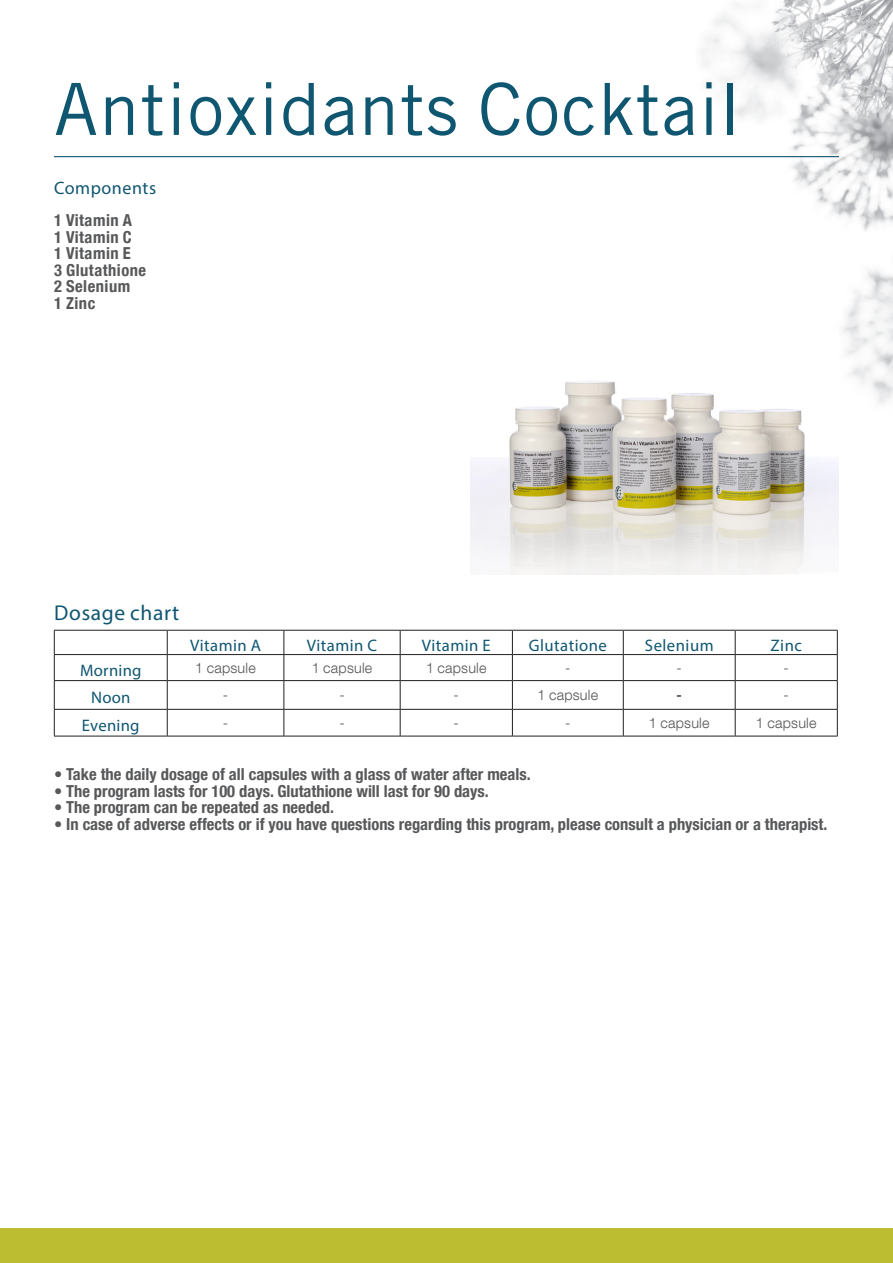
<style>
.page{position:relative;width:893px;height:1263px;background:#fff}
.page>*{position:absolute;margin:0;border:0;box-sizing:border-box;transform-origin:0 0}
.t1{font:72px "Trade Gothic LT Com";letter-spacing:.02em;color:#0f5671}
.t2{font:21.45px "Myriad Pro";letter-spacing:.03em;color:#0f5671}
.t3{font:18px "Myriad Pro";letter-spacing:.03em;color:#0f5671}
.Grundschrift{font:16.65px "Myriad Pro";letter-spacing:.03em;color:#0f5671}
.t4{font:700 condensed 16.5px "Helvetica Neue LT Com";color:#57585a}
.t5{font:700 condensed 16.5px "Helvetica Neue LT Com";letter-spacing:.03em;color:#57585a}
.Grundschrift-2{font:300 14.25px "Helvetica Neue LT Com";letter-spacing:.015em;color:#57585a}
.Grundschrift-3{font:700 condensed 14.25px "Helvetica Neue LT Com";color:#57585a}
</style>
<div class="page">
<hr style="left:54px;top:156px;width:785px;height:1px;background:#0f5671">
<img style="left:669px;top:0;width:224px;height:404px">
<div style="left:0;top:1229px;width:893px;height:34px;background:#bdbd31"></div>
<img style="left:470px;top:329px;width:369px;height:245px">
<hr style="left:54px;top:630px;width:113px;height:1px;background:#231f20">
<hr style="left:167px;top:630px;width:117px;height:1px;background:#231f20">
<hr style="left:284px;top:630px;width:116px;height:1px;background:#231f20">
<hr style="left:400px;top:630px;width:112px;height:1px;background:#231f20">
<hr style="left:512px;top:630px;width:111px;height:1px;background:#231f20">
<hr style="left:623px;top:630px;width:112px;height:1px;background:#231f20">
<hr style="left:735px;top:630px;width:103px;height:1px;background:#231f20">
<hr style="left:54px;top:654px;width:113px;height:1px;background:#231f20">
<hr style="left:167px;top:654px;width:117px;height:1px;background:#231f20">
<hr style="left:284px;top:654px;width:116px;height:1px;background:#231f20">
<hr style="left:400px;top:654px;width:112px;height:1px;background:#231f20">
<hr style="left:512px;top:654px;width:111px;height:1px;background:#231f20">
<hr style="left:623px;top:654px;width:112px;height:1px;background:#231f20">
<hr style="left:735px;top:654px;width:103px;height:1px;background:#231f20">
<hr style="left:54px;top:680px;width:113px;height:1px;background:#231f20">
<hr style="left:167px;top:680px;width:117px;height:1px;background:#231f20">
<hr style="left:284px;top:680px;width:116px;height:1px;background:#231f20">
<hr style="left:400px;top:680px;width:112px;height:1px;background:#231f20">
<hr style="left:512px;top:680px;width:111px;height:1px;background:#231f20">
<hr style="left:623px;top:680px;width:112px;height:1px;background:#231f20">
<hr style="left:735px;top:680px;width:103px;height:1px;background:#231f20">
<hr style="left:54px;top:709px;width:113px;height:1px;background:#231f20">
<svg style="left:54px;top:630px;width:1px;height:106px"></svg>
<hr style="left:167px;top:709px;width:117px;height:1px;background:#231f20">
<svg style="left:167px;top:630px;width:1px;height:106px"></svg>
<hr style="left:284px;top:709px;width:116px;height:1px;background:#231f20">
<svg style="left:284px;top:630px;width:1px;height:106px"></svg>
<hr style="left:400px;top:709px;width:112px;height:1px;background:#231f20">
<svg style="left:400px;top:630px;width:1px;height:106px"></svg>
<hr style="left:512px;top:709px;width:111px;height:1px;background:#231f20">
<svg style="left:512px;top:630px;width:1px;height:106px"></svg>
<hr style="left:623px;top:709px;width:112px;height:1px;background:#231f20">
<svg style="left:623px;top:630px;width:1px;height:106px"></svg>
<hr style="left:735px;top:709px;width:103px;height:1px;background:#231f20">
<svg style="left:735px;top:630px;width:1px;height:106px"></svg>
<svg style="left:837px;top:630px;width:1px;height:106px"></svg>
<hr style="left:54px;top:736px;width:113px;height:1px;background:#231f20">
<hr style="left:167px;top:736px;width:117px;height:1px;background:#231f20">
<hr style="left:284px;top:736px;width:116px;height:1px;background:#231f20">
<hr style="left:400px;top:736px;width:112px;height:1px;background:#231f20">
<hr style="left:512px;top:736px;width:111px;height:1px;background:#231f20">
<hr style="left:623px;top:736px;width:112px;height:1px;background:#231f20">
<hr style="left:735px;top:736px;width:103px;height:1px;background:#231f20">
<p class="t1" style="left:54px;top:66px;width:688px">Antioxidants Cocktail</p>
<p class="t3" style="left:54px;top:177px;width:104px">Components</p>
<p class="t5" style="left:54px;top:211px;width:80px">1 Vitamin A</p>
<p class="t5" style="left:54px;top:227px;width:79px">1 Vitamin C</p>
<p class="t5" style="left:54px;top:244px;width:78px">1 Vitamin E</p>
<p class="t5" style="left:54px;top:260px;width:94px">3 Glutathione</p>
<p class="t5" style="left:54px;top:277px;width:78px">2 Selenium</p>
<p class="t4" style="left:54px;top:293px;width:43px">1 Zinc</p>
<p class="t2" style="left:54px;top:600px;width:127px">Dosage chart</p>
<p class="Grundschrift" style="left:190px;top:635px;width:72px">Vitamin A</p>
<p class="Grundschrift" style="left:307px;top:635px;width:72px">Vitamin C</p>
<p class="Grundschrift" style="left:422px;top:635px;width:70px">Vitamin E</p>
<p class="Grundschrift" style="left:529px;top:635px;width:80px">Glutatione</p>
<p class="Grundschrift" style="left:645px;top:635px;width:70px">Selenium</p>
<p class="Grundschrift" style="left:771px;top:635px;width:33px">Zinc</p>
<p class="Grundschrift" style="left:80px;top:660px;width:63px">Morning</p>
<p class="Grundschrift-2" style="left:195px;top:659px;width:62px">1 capsule</p>
<p class="Grundschrift-2" style="left:312px;top:659px;width:62px">1 capsule</p>
<p class="Grundschrift-2" style="left:426px;top:659px;width:62px">1 capsule</p>
<p class="Grundschrift-2" style="left:565px;top:659px;width:7px">-</p>
<p class="Grundschrift-2" style="left:677px;top:659px;width:7px">-</p>
<p class="Grundschrift-2" style="left:784px;top:659px;width:7px">-</p>
<p class="Grundschrift" style="left:91px;top:687px;width:41px">Noon</p>
<p class="Grundschrift-2" style="left:223px;top:686px;width:7px">-</p>
<p class="Grundschrift-2" style="left:339px;top:686px;width:7px">-</p>
<p class="Grundschrift-2" style="left:454px;top:686px;width:7px">-</p>
<p class="Grundschrift-2" style="left:538px;top:686px;width:62px">1 capsule</p>
<p class="Grundschrift-3" style="left:677px;top:686px;width:7px">-</p>
<p class="Grundschrift-2" style="left:784px;top:686px;width:7px">-</p>
<p class="Grundschrift" style="left:82px;top:715px;width:59px">Evening</p>
<p class="Grundschrift-2" style="left:223px;top:714px;width:7px">-</p>
<p class="Grundschrift-2" style="left:339px;top:714px;width:7px">-</p>
<p class="Grundschrift-2" style="left:454px;top:714px;width:7px">-</p>
<p class="Grundschrift-2" style="left:565px;top:714px;width:7px">-</p>
<p class="Grundschrift-2" style="left:649px;top:714px;width:62px">1 capsule</p>
<p class="Grundschrift-2" style="left:756px;top:714px;width:62px">1 capsule</p>
<p class="t4" style="left:54px;top:764px;width:478px">• Take the daily dosage of all capsules with a glass of water after meals.</p>
<p class="t4" style="left:54px;top:781px;width:436px">• The program lasts for 100 days. Glutathione will last for 90 days.</p>
<p class="t4" style="left:54px;top:797px;width:281px">• The program can be repeated as needed.</p>
<p class="t4" style="left:54px;top:814px;width:775px">• In case of adverse effects or if you have questions regarding this program, please consult a physician or a therapist.</p>
</div>
